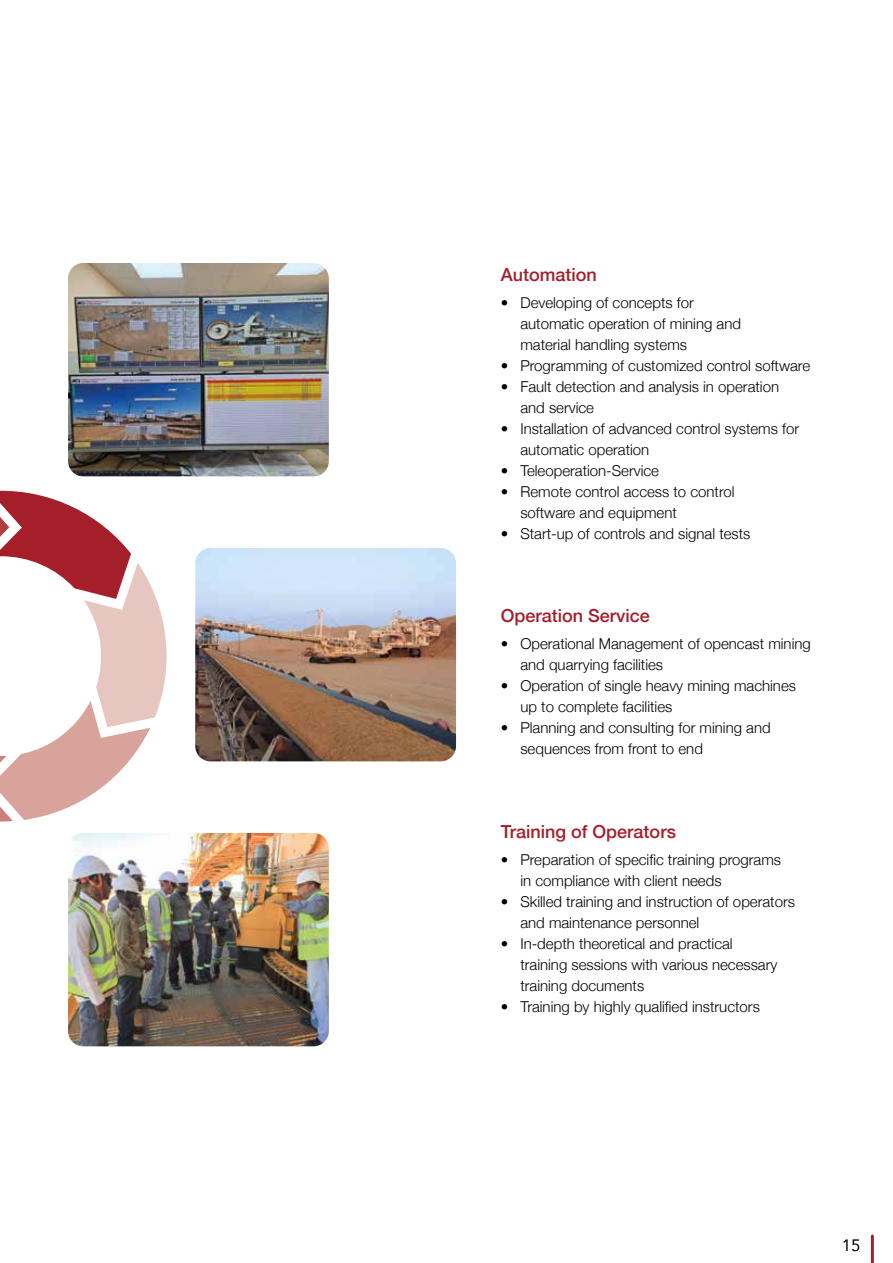
<style>
.page{position:relative;width:893px;height:1263px;background:#fff}
.page>*{position:absolute;margin:0;border:0;box-sizing:border-box;transform-origin:0 0}
.t1{font:500 18px "Helvetica Neue";color:#a41f2a}
.t2{font:16.5px "Avenir";color:#000}
.t3{font:300 15px/21px "Helvetica Neue";color:#000}
</style>
<div class="page">
<hr style="left:871px;top:1236px;width:3px;height:27px;background:#a41f2a">
<svg style="left:0;top:490px;width:167px;height:332px"></svg>
<img style="left:68px;top:263px;width:261px;height:213px">
<img style="left:195px;top:548px;width:261px;height:213px">
<img style="left:68px;top:833px;width:261px;height:213px">
<p class="t1" style="left:501px;top:260px;width:98px">Automation</p>
<p class="t3" style="left:520px;top:291px;width:222px;text-indent:-20px">• Developing of concepts for automatic operation of mining and material handling systems</p>
<p class="t3" style="left:501px;top:354px;width:311px">• Programming of customized control software</p>
<p class="t3" style="left:520px;top:375px;width:260px;text-indent:-20px">• Fault detection and analysis in operation and service</p>
<p class="t3" style="left:520px;top:417px;width:280px;text-indent:-20px">• Installation of advanced control systems for automatic operation</p>
<p class="t3" style="left:501px;top:459px;width:160px">• Teleoperation-Service</p>
<p class="t3" style="left:520px;top:480px;width:216px;text-indent:-20px">• Remote control access to control software and equipment</p>
<p class="t3" style="left:501px;top:522px;width:251px">• Start-up of controls and signal tests</p>
<p class="t1" style="left:501px;top:601px;width:151px">Operation Service</p>
<p class="t3" style="left:520px;top:632px;width:292px;text-indent:-20px">• Operational Management of opencast mining and quarrying facilities</p>
<p class="t3" style="left:520px;top:674px;width:277px;text-indent:-20px">• Operation of single heavy mining machines up to complete facilities</p>
<p class="t3" style="left:520px;top:716px;width:252px;text-indent:-20px">• Planning and consulting for mining and sequences from front to end</p>
<p class="t1" style="left:501px;top:817px;width:177px">Training of Operators</p>
<p class="t3" style="left:520px;top:848px;width:262px;text-indent:-20px">• Preparation of specific training programs in compliance with client needs</p>
<p class="t3" style="left:520px;top:890px;width:276px;text-indent:-20px">• Skilled training and instruction of operators and maintenance personnel</p>
<p class="t3" style="left:520px;top:932px;width:258px;text-indent:-20px">• In-depth theoretical and practical training sessions with various necessary training documents</p>
<p class="t3" style="left:501px;top:995px;width:260px">• Training by highly qualified instructors</p>
<p class="t2" style="left:842px;top:1232px;width:20px">15</p>
</div>
